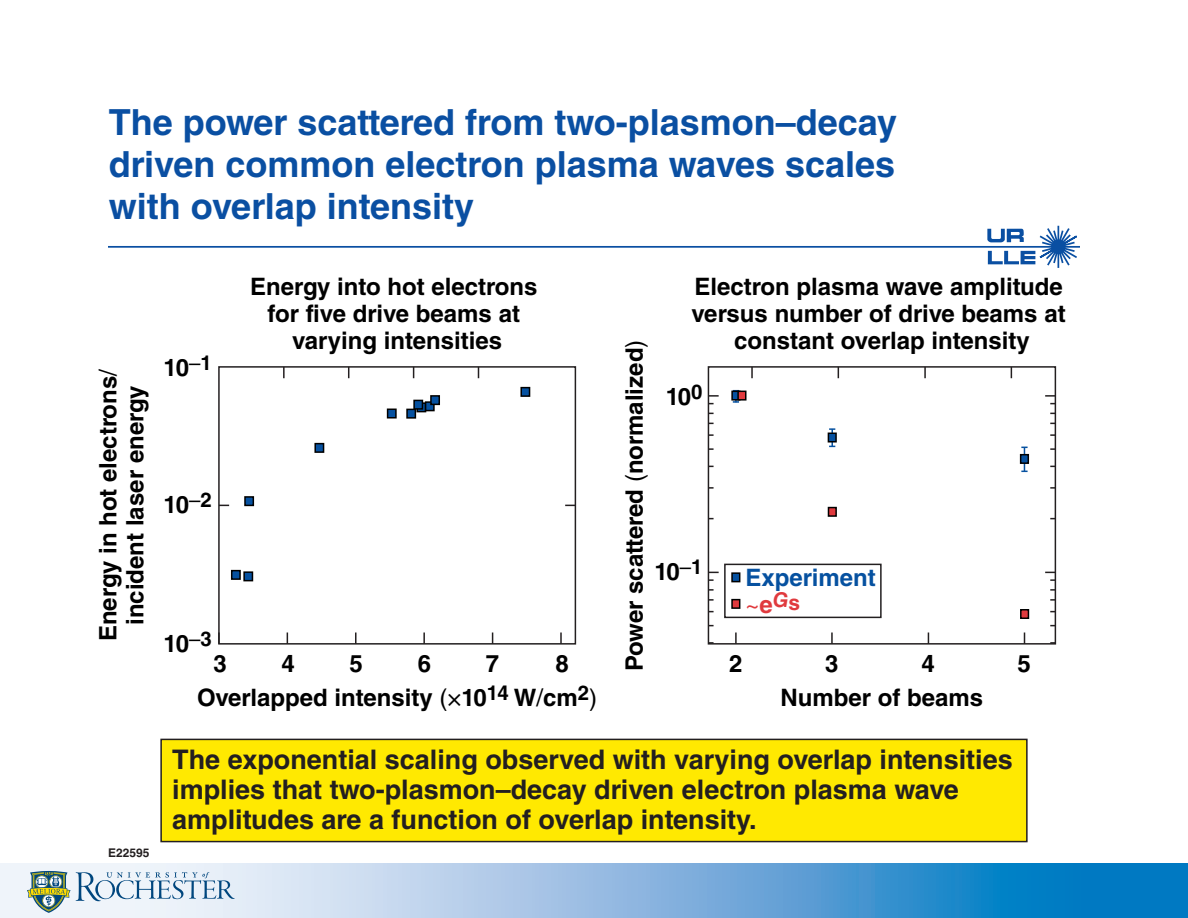
<style>
.page{position:relative;width:1188px;height:918px;background:#fff}
.page>*{position:absolute;margin:0;border:0;box-sizing:border-box;transform-origin:0 0}
.t1{font:700 36px/42px "Helvetica LT Std";color:#0a4fa2;text-align:justify}
.t2{font:700 27px/30px "Helvetica LT Std";color:#231f20}
.t3{font:700 24px/27px "Helvetica LT Std";color:#000;text-align:center}
.t4{font:700 24px/27px "Helvetica LT Std";color:#0651a0}
.t5{font:700 12px "Helvetica LT Std";color:#231f20}
.s1{font-weight:400}
.s2{font-weight:400;color:#e03a3e}
.s3{color:#e03a3e}
.s4{font-size:21px;color:#e03a3e}
</style>
<div class="page">
<div style="left:161px;top:739px;width:866px;height:103px;background:#ffe901"></div>
<div style="left:160px;top:739px;width:868px;height:103px;border:2px solid #231f20"></div>
<svg style="left:0;top:864px;width:1188px;height:54px;background:#77b1dc"></svg>
<svg style="left:27px;top:871px;width:208px;height:42px"></svg>
<div style="left:708px;top:366px;width:348px;height:279px;border:2px solid #231f20"></div>
<svg style="left:735px;top:633px;width:2px;height:11px"></svg>
<svg style="left:831px;top:633px;width:2px;height:11px"></svg>
<svg style="left:708px;top:395px;width:11px;height:2px"></svg>
<svg style="left:708px;top:434px;width:6px;height:2px"></svg>
<svg style="left:708px;top:448px;width:6px;height:2px"></svg>
<svg style="left:708px;top:487px;width:6px;height:2px"></svg>
<svg style="left:708px;top:579px;width:6px;height:2px"></svg>
<svg style="left:708px;top:589px;width:6px;height:2px"></svg>
<svg style="left:708px;top:599px;width:6px;height:2px"></svg>
<svg style="left:708px;top:642px;width:6px;height:2px"></svg>
<svg style="left:1045px;top:395px;width:10px;height:2px"></svg>
<svg style="left:751px;top:367px;width:2px;height:11px"></svg>
<svg style="left:924px;top:367px;width:2px;height:11px"></svg>
<svg style="left:733px;top:390px;width:6px;height:13px"></svg>
<div style="left:732px;top:391px;width:8px;height:9px;background:#0651a0"></div>
<div style="left:731px;top:391px;width:10px;height:10px;border:2px solid #000"></div>
<div style="left:732px;top:573px;width:8px;height:9px;background:#0651a0"></div>
<div style="left:731px;top:572px;width:9px;height:10px;border:2px solid #000"></div>
<div style="left:738px;top:391px;width:8px;height:9px;background:#e03a3e"></div>
<div style="left:737px;top:391px;width:10px;height:10px;border:2px solid #000"></div>
<div style="left:828px;top:508px;width:8px;height:8px;background:#e03a3e"></div>
<div style="left:828px;top:507px;width:9px;height:10px;border:2px solid #000"></div>
<div style="left:732px;top:600px;width:8px;height:8px;background:#e03a3e"></div>
<div style="left:731px;top:599px;width:9px;height:10px;border:2px solid #000"></div>
<div style="left:1021px;top:610px;width:7px;height:8px;background:#e03a3e"></div>
<div style="left:1020px;top:609px;width:9px;height:10px;border:2px solid #000"></div>
<svg style="left:829px;top:428px;width:6px;height:19px"></svg>
<div style="left:828px;top:433px;width:8px;height:9px;background:#0651a0"></div>
<div style="left:828px;top:433px;width:9px;height:10px;border:2px solid #000"></div>
<svg style="left:1021px;top:447px;width:7px;height:25px"></svg>
<div style="left:1021px;top:455px;width:7px;height:8px;background:#0651a0"></div>
<div style="left:1020px;top:454px;width:9px;height:10px;border:2px solid #000"></div>
<div style="left:218px;top:366px;width:358px;height:279px;border:2px solid #231f20"></div>
<svg style="left:218px;top:633px;width:2px;height:11px"></svg>
<svg style="left:355px;top:633px;width:2px;height:11px"></svg>
<svg style="left:423px;top:633px;width:2px;height:11px"></svg>
<svg style="left:283px;top:367px;width:2px;height:11px"></svg>
<svg style="left:560px;top:633px;width:2px;height:11px"></svg>
<div style="left:315px;top:444px;width:9px;height:8px;background:#0651a0"></div>
<div style="left:314px;top:443px;width:10px;height:10px;border:2px solid #000"></div>
<div style="left:245px;top:497px;width:8px;height:8px;background:#0651a0"></div>
<div style="left:244px;top:496px;width:10px;height:10px;border:2px solid #000"></div>
<div style="left:232px;top:571px;width:8px;height:8px;background:#0651a0"></div>
<div style="left:231px;top:570px;width:10px;height:10px;border:2px solid #000"></div>
<div style="left:244px;top:572px;width:8px;height:9px;background:#0651a0"></div>
<div style="left:243px;top:571px;width:10px;height:10px;border:2px solid #000"></div>
<div style="left:388px;top:409px;width:8px;height:9px;background:#0651a0"></div>
<div style="left:387px;top:409px;width:10px;height:10px;border:2px solid #000"></div>
<div style="left:407px;top:409px;width:8px;height:9px;background:#0651a0"></div>
<div style="left:406px;top:409px;width:10px;height:10px;border:2px solid #000"></div>
<div style="left:416px;top:402px;width:10px;height:10px;border:2px solid #000"></div>
<div style="left:426px;top:402px;width:8px;height:9px;background:#0651a0"></div>
<div style="left:425px;top:401px;width:10px;height:10px;border:2px solid #000"></div>
<div style="left:414px;top:400px;width:8px;height:9px;background:#0651a0"></div>
<div style="left:413px;top:400px;width:10px;height:10px;border:2px solid #000"></div>
<div style="left:431px;top:396px;width:8px;height:8px;background:#0651a0"></div>
<div style="left:430px;top:395px;width:10px;height:10px;border:2px solid #000"></div>
<div style="left:521px;top:388px;width:9px;height:8px;background:#0651a0"></div>
<div style="left:520px;top:387px;width:10px;height:10px;border:2px solid #000"></div>
<div style="left:724px;top:564px;width:158px;height:54px;border:2px solid #231f20"></div>
<svg style="left:987px;top:225px;width:90px;height:43px"></svg>
<hr style="left:108px;top:246px;width:972px;height:2px;background:#0a4fa2">
<p class="t1" style="left:109px;top:100px;width:790px">The power scattered from two-plasmon–decay driven common electron plasma waves scales with overlap intensity</p>
<p class="t3" style="left:94px;top:641px;width:274px;rotate:-90deg">Energy in hot electrons<span class="s1">/ </span>incident laser energy</p>
<p class="t5" style="left:108px;top:846px;width:43px">E22595</p>
<p class="t3" style="left:164px;top:353px;width:50px">10<sup>–</sup><sup>1</sup></p>
<p class="t3" style="left:250px;top:272px;width:289px">Energy into hot electrons for five drive beams at varying intensities</p>
<p class="t3" style="left:164px;top:491px;width:50px">10<sup>–</sup><sup>2</sup></p>
<p class="t3" style="left:164px;top:630px;width:50px">10<sup>–</sup><sup>3</sup></p>
<p class="t3" style="left:197px;top:647px;width:401px;line-height:33.3px;text-align:left;text-indent:16px">3<br>Overlapped intensity <span class="s1">(×</span>10<sup>14</sup> W<span class="s1">/</span>cm<sup>2</sup><span class="s1">)</span></p>
<p class="t3" style="left:281px;top:650px;width:15px">4</p>
<p class="t3" style="left:350px;top:650px;width:15px">5</p>
<p class="t3" style="left:418px;top:650px;width:15px">6</p>
<p class="t3" style="left:486px;top:650px;width:15px">7</p>
<p class="t3" style="left:555px;top:650px;width:15px">8</p>
<p class="t3" style="left:621px;top:671px;width:333px;rotate:-90deg">Power scattered <span class="s1">(</span>normalized<span class="s1">)</span></p>
<p class="t3" style="left:691px;top:272px;width:376px">Electron plasma wave amplitude versus number of drive beams at constant overlap intensity</p>
<p class="t3" style="left:666px;top:383px;width:38px">10<sup>0</sup></p>
<p class="t3" style="left:654px;top:558px;width:50px">10<sup>–</sup><sup>1</sup></p>
<p class="t4" style="left:745px;top:563px;width:132px">Experiment <span class="s2">~</span><span class="s3">e</span><sup>G</sup><span class="s4">s</span></p>
<p class="t3" style="left:729px;top:650px;width:15px">2</p>
<p class="t3" style="left:781px;top:647px;width:204px;line-height:33.3px;text-align:left;text-indent:45px">3<br>Number of beams</p>
<p class="t3" style="left:921px;top:650px;width:15px">4</p>
<p class="t3" style="left:1017px;top:650px;width:15px">5</p>
<p class="t2" style="left:172px;top:744px;width:842px">The exponential scaling observed with varying overlap intensities implies that two-plasmon–decay driven electron plasma wave amplitudes are a function of overlap intensity.</p>
</div>
